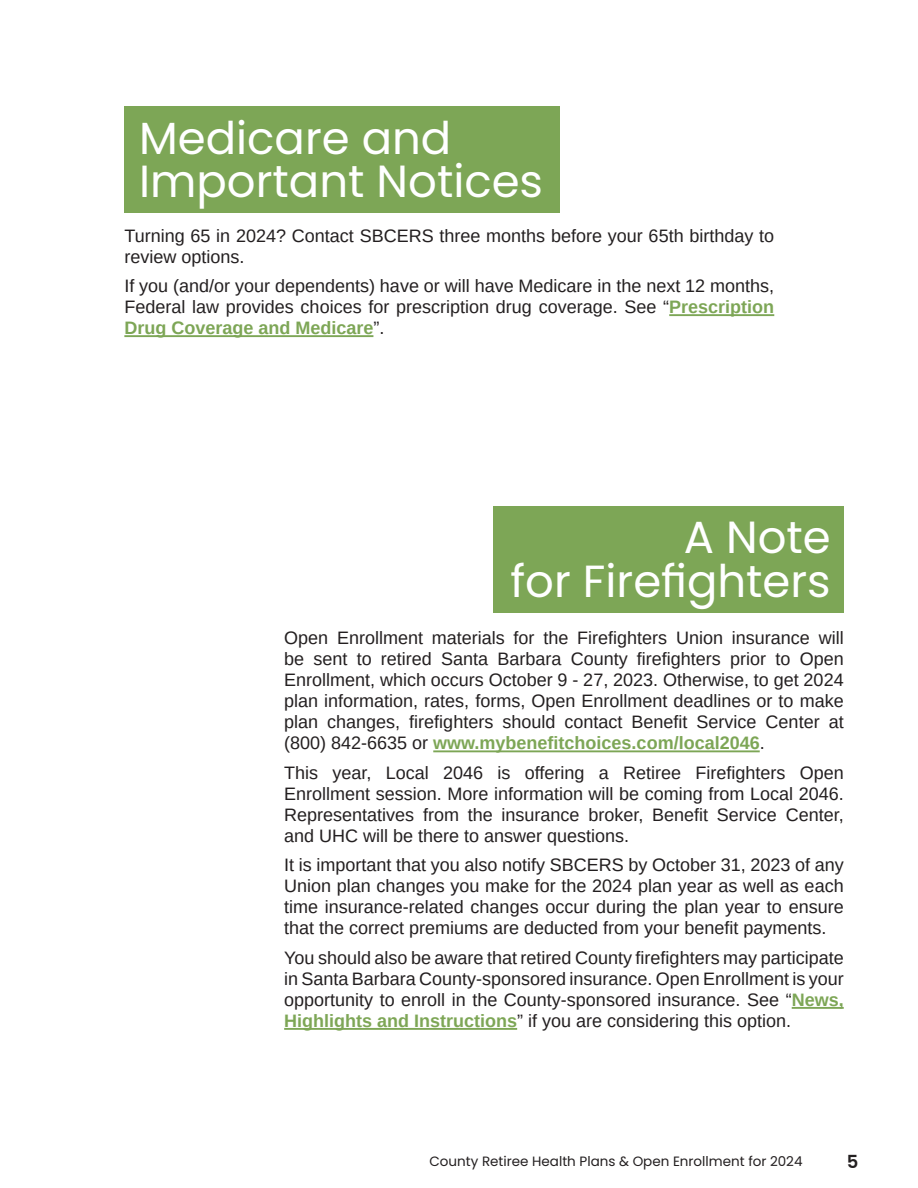
<style>
.page{position:relative;width:918px;height:1188px;background:#fff}
.page>*{position:absolute;margin:0;border:0;box-sizing:border-box;transform-origin:0 0}
._30_36_Reg_Right{font:45px/43.5px "Poppins";color:#fff}
._12_14_Bold_Left{font:18px/21px "Arimo";color:#231f20;text-align:justify}
.t1{font:600 18px "Poppins";color:#231f20}
.t2{font:13.5px "Poppins";color:#231f20}
.s1{font-weight:700;color:#7da656}
</style>
<div class="page">
<div style="left:124px;top:107px;width:436px;height:106px;background:#7da656"></div>
<div style="left:494px;top:506px;width:350px;height:107px;background:#7da656"></div>
<hr style="left:433px;top:750px;width:327px;height:2px;background:#7da656">
<hr style="left:792px;top:1007px;width:52px;height:2px;background:#7da656">
<hr style="left:284px;top:1028px;width:233px;height:2px;background:#7da656">
<hr style="left:669px;top:314px;width:105px;height:2px;background:#7da656">
<hr style="left:124px;top:335px;width:249px;height:2px;background:#7da656">
<p class="_30_36_Reg_Right" style="left:139px;top:117px;width:406px">Medicare and<br>Important Notices</p>
<p class="_12_14_Bold_Left" style="left:124px;top:225px;width:651px">Turning 65 in 2024? Contact SBCERS three months before your 65th birthday to review options.</p>
<p class="_12_14_Bold_Left" style="left:124px;top:276px;width:651px">If you (and/or your dependents) have or will have Medicare in the next 12 months, Federal law provides choices for prescription drug coverage. See “<span class="s1">Prescription Drug Coverage and Medicare</span>”.</p>
<p class="_30_36_Reg_Right" style="left:684px;top:516px;width:149px">A Note</p>
<p class="_30_36_Reg_Right" style="left:510px;top:560px;width:322px">for Firefighters</p>
<p class="_12_14_Bold_Left" style="left:284px;top:628px;width:561px">Open Enrollment materials for the Firefighters Union insurance will be sent to retired Santa Barbara County firefighters prior to Open Enrollment, which occurs October 9 - 27, 2023. Otherwise, to get 2024 plan information, rates, forms, Open Enrollment deadlines or to make plan changes, firefighters should contact Benefit Service Center at (800) 842-6635 or <span class="s1">www.mybenefitchoices.com/local2046</span>.</p>
<p class="_12_14_Bold_Left" style="left:284px;top:762px;width:561px">This year, Local 2046 is offering a Retiree Firefighters Open Enrollment session. More information will be coming from Local 2046.<br>Representatives from the insurance broker, Benefit Service Center, and UHC will be there to answer questions.</p>
<p class="_12_14_Bold_Left" style="left:284px;top:855px;width:561px">It is important that you also notify SBCERS by October 31, 2023 of any Union plan changes you make for the 2024 plan year as well as each time insurance-related changes occur during the plan year to ensure that the correct premiums are deducted from your benefit payments.</p>
<p class="_12_14_Bold_Left" style="left:284px;top:947px;width:561px">You should also be aware that retired County firefighters may participate in Santa Barbara County-sponsored insurance. Open Enrollment is your opportunity to enroll in the County-sponsored insurance. See “<span class="s1">News, Highlights and Instructions</span>” if you are considering this option.</p>
<p class="t2" style="left:430px;top:1153px;width:374px">County Retiree Health Plans &amp; Open Enrollment for 2024</p>
<p class="t1" style="left:847px;top:1151px;width:13px">5</p>
</div>
